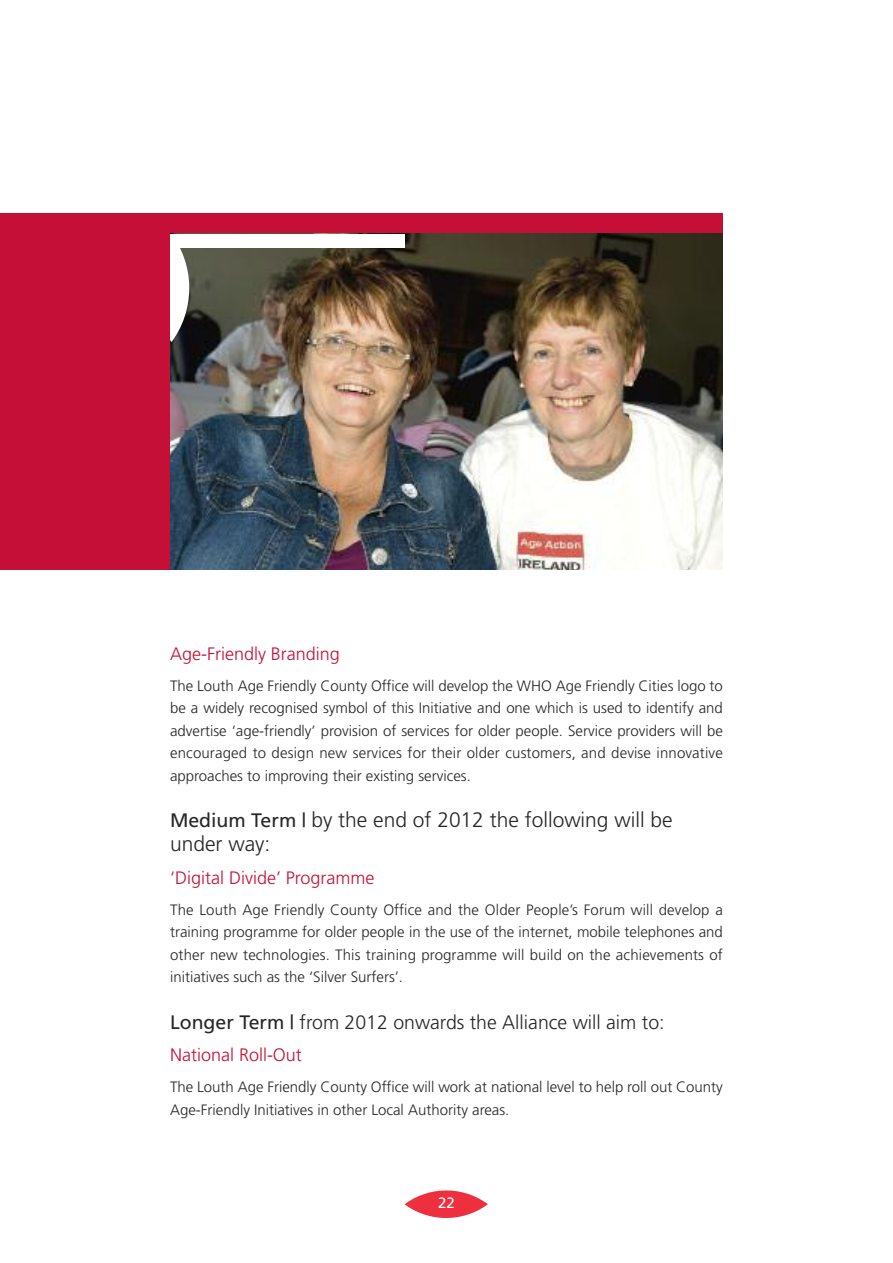
<style>
.page{position:relative;width:893px;height:1263px;background:#fff}
.page>*{position:absolute;margin:0;border:0;box-sizing:border-box;transform-origin:0 0}
.t1{font:300 21px/24px "Frutiger";color:#272627}
.t2{font:300 19.5px "Frutiger";color:#272627}
.t3{font:300 18px "Frutiger";color:#c50f36}
.t4{font:300 15px/22.5px "Frutiger";color:#272627;text-align:justify}
.t5{font:15px "Frutiger";color:#fff}
.s1{font-weight:400;font-size:19.5px}
.s2{font-weight:400}
</style>
<div class="page">
<div style="left:0;top:213px;width:723px;height:357px;background:#c50f36"></div>
<svg style="left:405px;top:1191px;width:83px;height:27px"></svg>
<img style="left:170px;top:234px;width:553px;height:336px">
<div style="left:170px;top:234px;width:235px;height:13px;background:#fff"></div>
<svg style="left:170px;top:247px;width:19px;height:95px;background:#cecfce"></svg>
<p class="t3" style="left:170px;top:646px;width:171px">Age-Friendly Branding</p>
<p class="t4" style="left:170px;top:676px;width:554px">The Louth Age Friendly County Office will develop the WHO Age Friendly Cities logo to be a widely recognised symbol of this Initiative and one which is used to identify and advertise ‘age-friendly’ provision of services for older people. Service providers will be encouraged to design new services for their older customers, and devise innovative approaches to improving their existing services.</p>
<h1 class="t1" style="left:170px;top:810px;width:504px"><span class="s1">Medium Term |</span> by the end of 2012 the following will be under way:</h1>
<p class="t3" style="left:170px;top:870px;width:206px">‘Digital Divide’ Programme</p>
<p class="t4" style="left:170px;top:900px;width:554px">The Louth Age Friendly County Office and the Older People’s Forum will develop a training programme for older people in the use of the internet, mobile telephones and other new technologies. This training programme will build on the achievements of initiatives such as the ‘Silver Surfers’.</p>
<h2 class="t2" style="left:170px;top:1014px;width:496px"><span class="s2">Longer Term |</span> from 2012 onwards the Alliance will aim to:</h2>
<p class="t3" style="left:170px;top:1048px;width:133px">National Roll-Out</p>
<p class="t4" style="left:170px;top:1077px;width:554px">The Louth Age Friendly County Office will work at national level to help roll out County<br>Age-Friendly Initiatives in other Local Authority areas.</p>
<p class="t5" style="left:438px;top:1197px;width:18px">22</p>
</div>
